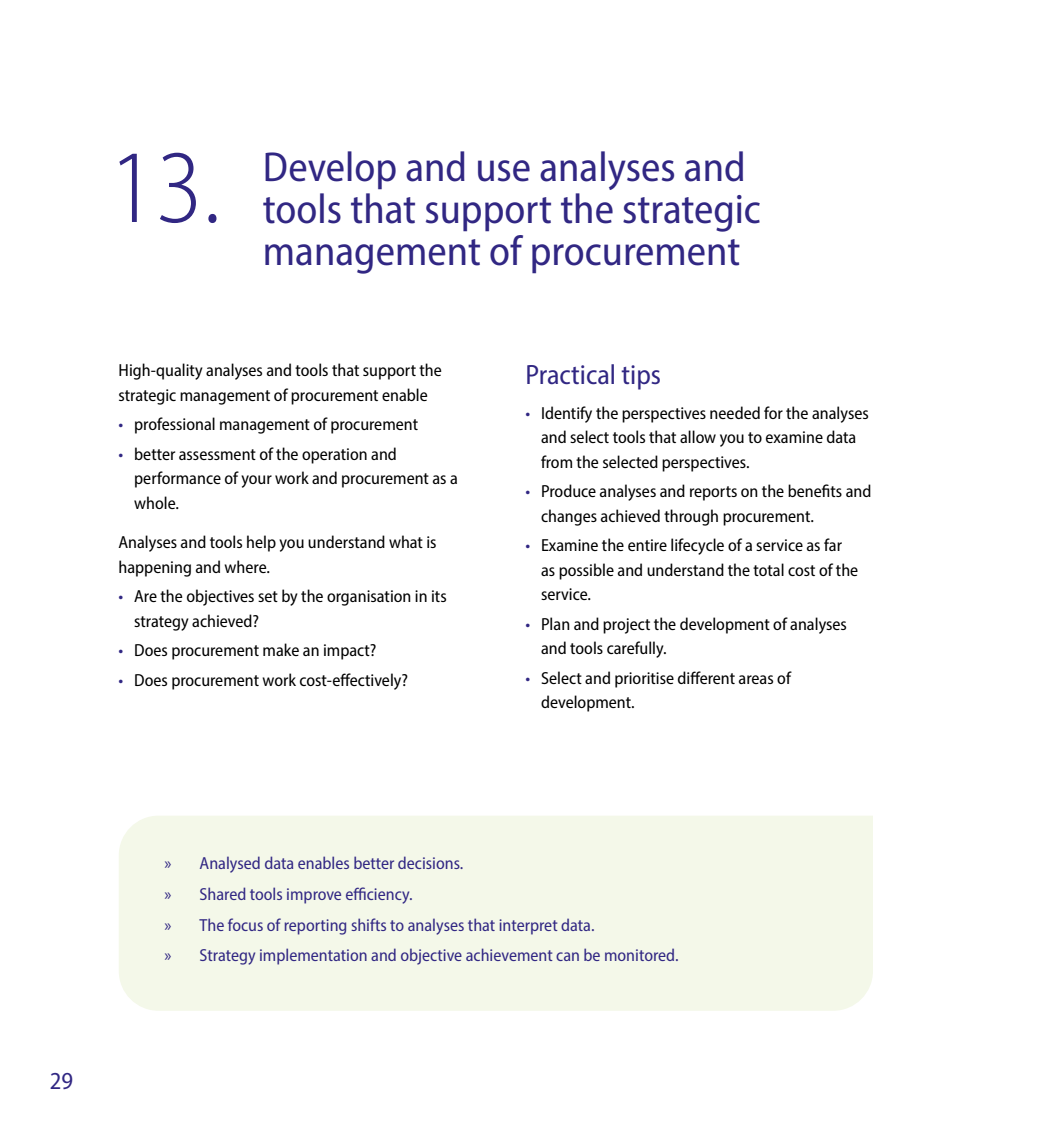
<style>
.page{position:relative;width:1042px;height:1141px;background:#fff}
.page>*{position:absolute;margin:0;border:0;box-sizing:border-box;transform-origin:0 0}
.h3_22lista{font:300 semi-condensed 105px "Myriad Pro";color:#312783}
.h3_22lista-2{font:semi-condensed 42px/42px "Myriad Pro";color:#312783}
.väliotsikko{font:semi-condensed 28px "Myriad Pro";color:#312783}
.t1{font:semi-condensed 24.5px "Myriad Pro";color:#312783}
.leipis{font:semi-condensed 17.5px/24.5px "Myriad Pro";color:#000}
.t2{font:semi-condensed 17.5px "Myriad Pro";color:#312783}
.s1{color:#312783}
</style>
<div class="page">
<div style="left:119px;top:816px;width:754px;height:195px;background:#f4f8e9"></div>
<h3 class="h3_22lista" style="left:109px;top:124px;width:114px">13.</h3>
<h3 class="h3_22lista-2" style="left:263px;top:145px;width:499px">Develop and use analyses and tools that support the strategic management of procurement</h3>
<p class="leipis" style="left:118px;top:358px;width:325px">High-quality analyses and tools that support the strategic management of procurement enable</p>
<p class="leipis" style="left:118px;top:412px;width:301px"><span class="s1">•</span> professional management of procurement</p>
<p class="leipis" style="left:134px;top:441px;width:325px;text-indent:-16px"><span class="s1">•</span> better assessment of the operation and performance of your work and procurement as a whole.</p>
<p class="leipis" style="left:118px;top:530px;width:320px">Analyses and tools help you understand what is happening and where.</p>
<p class="leipis" style="left:134px;top:584px;width:314px;text-indent:-16px"><span class="s1">•</span> Are the objectives set by the organisation in its strategy achieved?</p>
<p class="leipis" style="left:118px;top:638px;width:260px"><span class="s1">•</span> Does procurement make an impact?</p>
<p class="leipis" style="left:118px;top:667px;width:291px"><span class="s1">•</span> Does procurement work cost-effectively?</p>
<p class="väliotsikko" style="left:525px;top:358px;width:137px">Practical tips</p>
<p class="leipis" style="left:541px;top:400px;width:329px;text-indent:-16px"><span class="s1">•</span> Identify the perspectives needed for the analyses and select tools that allow you to examine data from the selected perspectives.</p>
<p class="leipis" style="left:541px;top:479px;width:332px;text-indent:-16px"><span class="s1">•</span> Produce analyses and reports on the benefits and changes achieved through procurement.</p>
<p class="leipis" style="left:541px;top:533px;width:319px;text-indent:-16px"><span class="s1">•</span> Examine the entire lifecycle of a service as far as possible and understand the total cost of the service.</p>
<p class="leipis" style="left:541px;top:611px;width:307px;text-indent:-16px"><span class="s1">•</span> Plan and project the development of analyses and tools carefully.</p>
<p class="leipis" style="left:541px;top:665px;width:251px;text-indent:-16px"><span class="s1">•</span> Select and prioritise different areas of development.</p>
<h3 class="t1" style="left:50px;top:1065px;width:25px">29</h3>
<p class="t2" style="left:165px;top:852px;width:300px">» Analysed data enables better decisions.</p>
<p class="t2" style="left:165px;top:883px;width:249px">» Shared tools improve efficiency.</p>
<p class="t2" style="left:165px;top:914px;width:431px">» The focus of reporting shifts to analyses that interpret data.</p>
<p class="t2" style="left:165px;top:945px;width:515px">» Strategy implementation and objective achievement can be monitored.</p>
</div>
